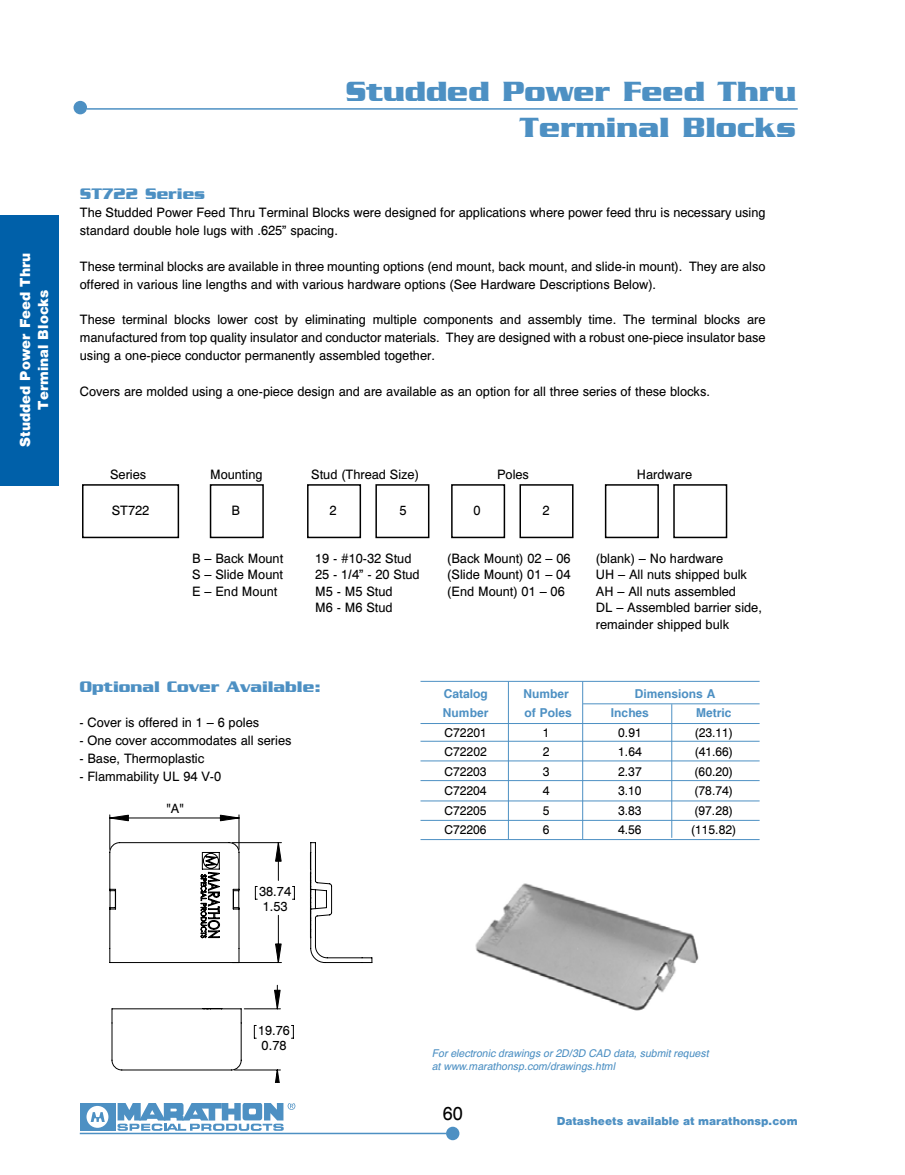
<style>
.page{position:relative;width:905px;height:1175px;background:#fff}
.page>*{position:absolute;margin:0;border:0;box-sizing:border-box;transform-origin:0 0}
.t1{font:700 30px/36px "Serpentine LT";color:#4d90c3;text-align:right}
.t2{font:18px "Helv Normal";color:#000}
.t3{font:700 16.5px "Serpentine LT";color:#4d90c3}
.t4{font:900 15px/18px "Helv";color:#fff;text-align:center}
.t5{font:12.75px/17.9px "Helv Normal";color:#000}
.t6{font:12.6px "Helv Normal";color:#000}
.t7{font:12px "Helv Normal";color:#000}
.t8{font:700 12px "Helv";color:#4d90c3}
.t9{font:900 12px "Helv";color:#4d90c3}
.t10{font:italic 10.5px/12.6px "Helv";color:#4d90c3}
</style>
<div class="page">
<div style="left:80px;top:1103px;width:35px;height:27px;background:#4d90c3"></div>
<div style="left:86px;top:1105px;width:22px;height:22px;background:#fff;border-radius:50%"></div>
<svg style="left:117px;top:1103px;width:178px;height:27px"></svg>
<svg style="left:91px;top:1112px;width:14px;height:10px"></svg>
<div style="left:446px;top:1126px;width:13px;height:14px;background:#4d90c3;border-radius:50%"></div>
<hr style="left:80px;top:1132px;width:366px;height:2px;background:#4d90c3">
<div style="left:74px;top:101px;width:13px;height:13px;background:#4d90c3;border-radius:50%"></div>
<hr style="left:87px;top:108px;width:710px;height:2px;background:#4d90c3">
<div style="left:0;top:215px;width:58px;height:270px;background:#0060a9"></div>
<img style="left:475px;top:883px;width:224px;height:128px">
<hr style="left:420px;top:681px;width:339px;height:1px;background:#4d90c3">
<hr style="left:420px;top:723px;width:339px;height:1px;background:#4d90c3">
<hr style="left:420px;top:741px;width:339px;height:1px;background:#4d90c3">
<hr style="left:420px;top:760px;width:339px;height:1px;background:#4d90c3">
<hr style="left:420px;top:780px;width:339px;height:1px;background:#4d90c3">
<hr style="left:420px;top:800px;width:339px;height:1px;background:#4d90c3">
<hr style="left:420px;top:820px;width:339px;height:1px;background:#4d90c3">
<hr style="left:420px;top:839px;width:339px;height:1px;background:#4d90c3">
<hr style="left:508px;top:681px;width:1px;height:158px;background:#4d90c3">
<hr style="left:582px;top:681px;width:1px;height:158px;background:#4d90c3">
<hr style="left:671px;top:704px;width:1px;height:133px;background:#4d90c3">
<div style="left:82px;top:484px;width:97px;height:54px;border:2px solid #000"></div>
<div style="left:210px;top:484px;width:54px;height:54px;border:2px solid #000"></div>
<div style="left:307px;top:484px;width:54px;height:54px;border:2px solid #000"></div>
<div style="left:375px;top:484px;width:54px;height:54px;border:2px solid #000"></div>
<div style="left:451px;top:484px;width:54px;height:54px;border:2px solid #000"></div>
<div style="left:519px;top:484px;width:54px;height:54px;border:2px solid #000"></div>
<div style="left:605px;top:484px;width:54px;height:54px;border:2px solid #000"></div>
<div style="left:673px;top:484px;width:54px;height:54px;border:2px solid #000"></div>
<svg style="left:109px;top:814px;width:263px;height:268px"></svg>
<hr style="left:583px;top:703px;width:176px;height:1px;background:#4d90c3">
<p class="t4" style="left:16px;top:447px;width:196px;rotate:-90deg">Studded Power Feed Thru<br>Terminal Blocks</p>
<h1 class="t1" style="left:345px;top:73px;width:452px">Studded Power Feed Thru<br>Terminal Blocks</h1>
<p class="t3" style="left:80px;top:185px;width:127px">ST722 Series</p>
<p class="t5" style="left:80px;top:203px;width:687px">The Studded Power Feed Thru Terminal Blocks were designed for applications where power feed thru is necessary using standard double hole lugs with .625” spacing.</p>
<p class="t5" style="left:80px;top:257px;width:687px">These terminal blocks are available in three mounting options (end mount, back mount, and slide-in mount). They are also offered in various line lengths and with various hardware options (See Hardware Descriptions Below).</p>
<p class="t5" style="left:80px;top:311px;width:687px;text-align:justify">These terminal blocks lower cost by eliminating multiple components and assembly time. The terminal blocks are manufactured from top quality insulator and conductor materials. They are designed with a robust one-piece insulator base using a one-piece conductor permanently assembled together.</p>
<p class="t5" style="left:80px;top:382px;width:631px">Covers are molded using a one-piece design and are available as an option for all three series of these blocks.</p>
<p class="t5" style="left:110px;top:465px;width:38px">Series</p>
<p class="t5" style="left:210px;top:465px;width:54px">Mounting</p>
<p class="t5" style="left:311px;top:465px;width:109px">Stud (Thread Size)</p>
<p class="t5" style="left:497px;top:465px;width:33px">Poles</p>
<p class="t5" style="left:636px;top:465px;width:57px">Hardware</p>
<p class="t5" style="left:112px;top:501px;width:39px">ST722</p>
<p class="t5" style="left:231px;top:501px;width:10px">B</p>
<p class="t5" style="left:329px;top:501px;width:9px">2</p>
<p class="t5" style="left:399px;top:501px;width:9px">5</p>
<p class="t5" style="left:473px;top:501px;width:9px">0</p>
<p class="t5" style="left:542px;top:501px;width:9px">2</p>
<p class="t5" style="left:192px;top:549px;width:93px">B – Back Mount</p>
<p class="t5" style="left:315px;top:549px;width:98px">19 - #10-32 Stud</p>
<p class="t5" style="left:447px;top:549px;width:125px">(Back Mount) 02 – 06</p>
<p class="t5" style="left:596px;top:549px;width:129px">(blank) – No hardware</p>
<p class="t5" style="left:192px;top:565px;width:92px">S – Slide Mount</p>
<p class="t5" style="left:315px;top:565px;width:106px">25 - 1/4” - 20 Stud</p>
<p class="t5" style="left:447px;top:565px;width:125px">(Slide Mount) 01 – 04</p>
<p class="t5" style="left:596px;top:565px;width:153px">UH – All nuts shipped bulk</p>
<p class="t5" style="left:192px;top:582px;width:87px">E – End Mount</p>
<p class="t5" style="left:315px;top:582px;width:79px">M5 - M5 Stud</p>
<p class="t5" style="left:447px;top:582px;width:119px">(End Mount) 01 – 06</p>
<p class="t5" style="left:596px;top:582px;width:142px">AH – All nuts assembled</p>
<p class="t5" style="left:315px;top:598px;width:79px">M6 - M6 Stud</p>
<p class="t5" style="left:596px;top:599px;width:168px;line-height:16.4px">DL – Assembled barrier side, remainder shipped bulk</p>
<p class="t3" style="left:79px;top:676px;width:243px">Optional Cover Available:</p>
<p class="t5" style="left:79px;top:713px;width:181px">- Cover is offered in 1 – 6 poles</p>
<p class="t5" style="left:79px;top:731px;width:214px">- One cover accommodates all series</p>
<p class="t5" style="left:79px;top:749px;width:126px">- Base, Thermoplastic</p>
<p class="t5" style="left:79px;top:767px;width:143px">- Flammability UL 94 V-0</p>
<p class="t6" style="left:166px;top:800px;width:19px">"A"</p>
<p class="t6" style="left:259px;top:883px;width:33px">38.74</p>
<p class="t6" style="left:263px;top:898px;width:26px">1.53</p>
<p class="t8" style="left:443px;top:686px;width:45px">Catalog</p>
<p class="t8" style="left:523px;top:686px;width:47px">Number</p>
<p class="t8" style="left:634px;top:686px;width:82px">Dimensions A</p>
<p class="t8" style="left:443px;top:705px;width:47px">Number</p>
<p class="t8" style="left:524px;top:705px;width:49px">of Poles</p>
<p class="t8" style="left:611px;top:705px;width:39px">Inches</p>
<p class="t8" style="left:696px;top:705px;width:37px">Metric</p>
<p class="t7" style="left:444px;top:725px;width:44px">C72201</p>
<p class="t7" style="left:542px;top:725px;width:8px">1</p>
<p class="t7" style="left:618px;top:725px;width:25px">0.91</p>
<p class="t7" style="left:694px;top:725px;width:40px">(23.11)</p>
<p class="t7" style="left:444px;top:744px;width:44px">C72202</p>
<p class="t7" style="left:542px;top:744px;width:8px">2</p>
<p class="t7" style="left:618px;top:744px;width:25px">1.64</p>
<p class="t7" style="left:694px;top:744px;width:40px">(41.66)</p>
<p class="t7" style="left:444px;top:764px;width:44px">C72203</p>
<p class="t7" style="left:542px;top:764px;width:8px">3</p>
<p class="t7" style="left:618px;top:764px;width:25px">2.37</p>
<p class="t7" style="left:694px;top:764px;width:40px">(60.20)</p>
<p class="t7" style="left:444px;top:783px;width:44px">C72204</p>
<p class="t7" style="left:542px;top:783px;width:8px">4</p>
<p class="t7" style="left:618px;top:783px;width:25px">3.10</p>
<p class="t7" style="left:694px;top:783px;width:40px">(78.74)</p>
<p class="t7" style="left:444px;top:803px;width:44px">C72205</p>
<p class="t7" style="left:542px;top:803px;width:8px">5</p>
<p class="t7" style="left:618px;top:803px;width:25px">3.83</p>
<p class="t7" style="left:694px;top:803px;width:40px">(97.28)</p>
<p class="t7" style="left:444px;top:822px;width:44px">C72206</p>
<p class="t7" style="left:542px;top:822px;width:8px">6</p>
<p class="t7" style="left:618px;top:822px;width:25px">4.56</p>
<p class="t7" style="left:691px;top:822px;width:46px">(115.82)</p>
<p class="t6" style="left:258px;top:1022px;width:33px">19.76</p>
<p class="t6" style="left:262px;top:1037px;width:26px">0.78</p>
<p class="t10" style="left:432px;top:1046px;width:278px">For electronic drawings or 2D/3D CAD data, submit request at www.marathonsp.com/drawings.html</p>
<h2 class="t2" style="left:442px;top:1102px;width:22px">60</h2>
<p class="t9" style="left:556px;top:1114px;width:242px">Datasheets available at marathonsp.com</p>
</div>
